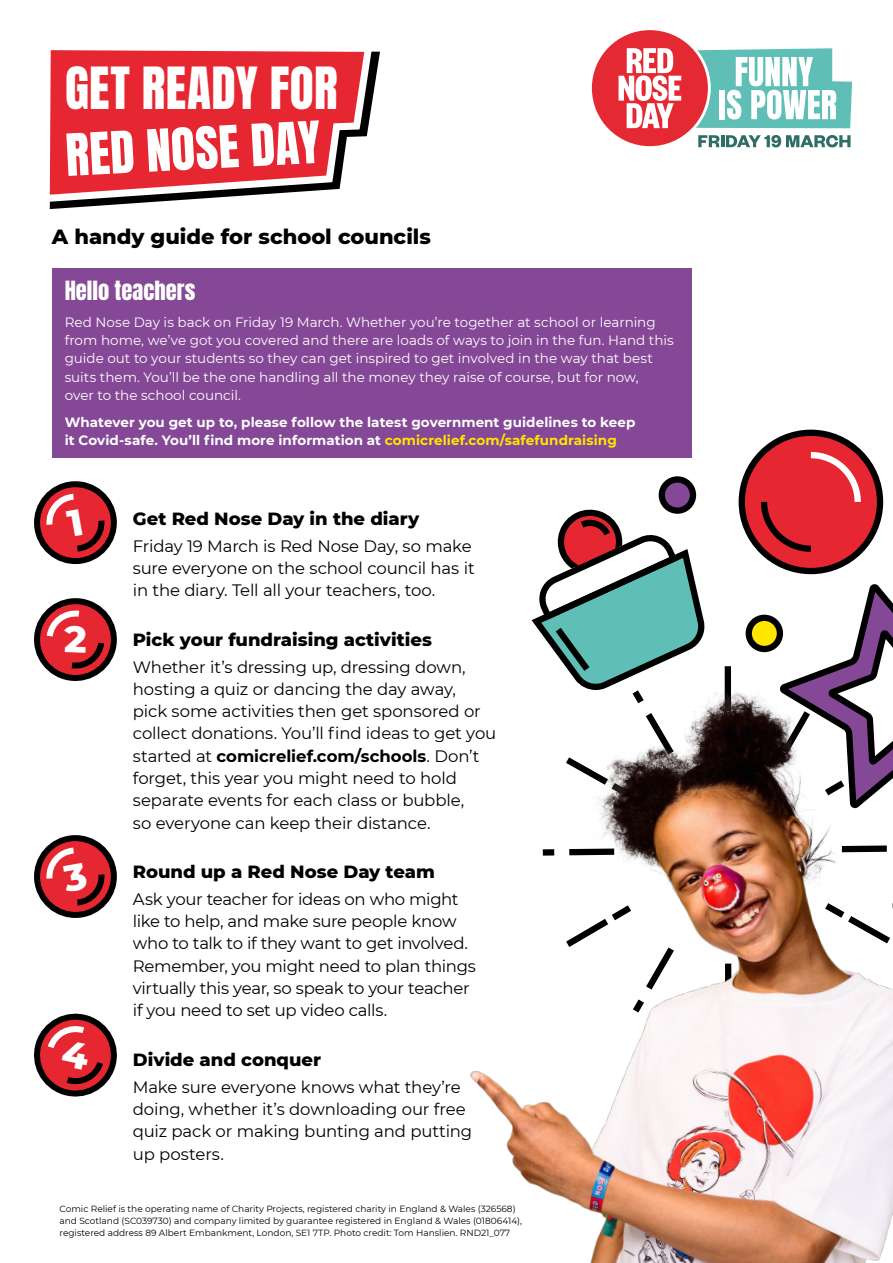
<style>
.page{position:relative;width:893px;height:1263px;background:#fff}
.page>*{position:absolute;margin:0;border:0;box-sizing:border-box;transform-origin:0 0}
.t1{font:49.5px "Anton";letter-spacing:.01em;color:#fff}
.t2{font:22.5px "Anton";color:#fff}
.t3{font:800 21px "Montserrat";color:#000}
.t4{font:800 18px "Montserrat";color:#000}
.t5{font:16.5px/22.4px "Montserrat";letter-spacing:-.01em;color:#000}
.t6{font:13.5px/18.1px "Montserrat";color:#fff}
.t7{font:700 13.5px/18.3px "Montserrat";letter-spacing:.005em;color:#fff}
.t8{font:9px/12.1px "Montserrat";color:#000}
.s1{color:#ffe600}
.s2{font-weight:700}
</style>
<div class="page">
<svg style="left:739px;top:430px;width:144px;height:144px"></svg>
<svg style="left:748px;top:584px;width:145px;height:40px"></svg>
<svg style="left:532px;top:476px;width:173px;height:148px"></svg>
<svg style="left:50px;top:51px;width:330px;height:158px"></svg>
<svg style="left:49px;top:50px;width:324px;height:152px;background:#de474f"></svg>
<svg style="left:591px;top:30px;width:261px;height:118px"></svg>
<div style="left:52px;top:268px;width:639px;height:190px;background:#854896"></div>
<img style="left:470px;top:624px;width:423px;height:639px">
<svg style="left:34px;top:481px;width:83px;height:84px"></svg>
<svg style="left:35px;top:598px;width:81px;height:82px"></svg>
<svg style="left:34px;top:835px;width:83px;height:83px"></svg>
<svg style="left:34px;top:1013px;width:83px;height:84px"></svg>
<h1 class="t1" style="left:65px;top:63px;width:274px">GET READY FOR</h1>
<h1 class="t1" style="left:64px;top:130px;width:257px;rotate:-3deg">RED NOSE DAY</h1>
<p class="t3" style="left:52px;top:222px;width:381px">A handy guide for school councils</p>
<h2 class="t2" style="left:65px;top:279px;width:132px">Hello teachers</h2>
<p class="t6" style="left:65px;top:313px;width:610px">Red Nose Day is back on Friday 19 March. Whether you’re together at school or learning from home, we’ve got you covered and there are loads of ways to join in the fun. Hand this guide out to your students so they can get inspired to get involved in the way that best suits them. You’ll be the one handling all the money they raise of course, but for now,<br>over to the school council.</p>
<p class="t7" style="left:65px;top:412px;width:572px">Whatever you get up to, please follow the latest government guidelines to keep it Covid-safe. You’ll find more information at <span class="s1">comicrelief.com/safefundraising</span></p>
<p class="t4" style="left:133px;top:506px;width:288px">Get Red Nose Day in the diary</p>
<p class="t5" style="left:133px;top:534px;width:343px">Friday 19 March is Red Nose Day, so make sure everyone on the school council has it in the diary. Tell all your teachers, too.</p>
<p class="t4" style="left:133px;top:626px;width:300px">Pick your fundraising activities</p>
<p class="t5" style="left:133px;top:655px;width:365px">Whether it’s dressing up, dressing down, hosting a quiz or dancing the day away,<br>pick some activities then get sponsored or collect donations. You’ll find ideas to get you started at <span class="s2">comicrelief.com/schools</span>. Don’t forget, this year you might need to hold separate events for each class or bubble,<br>so everyone can keep their distance.</p>
<p class="t4" style="left:133px;top:859px;width:304px">Round up a Red Nose Day team</p>
<p class="t5" style="left:133px;top:887px;width:344px">Ask your teacher for ideas on who might like to help, and make sure people know who to talk to if they want to get involved.<br>Remember, you might need to plan things virtually this year, so speak to your teacher if you need to set up video calls.</p>
<p class="t4" style="left:133px;top:1046px;width:190px">Divide and conquer</p>
<p class="t5" style="left:133px;top:1075px;width:341px">Make sure everyone knows what they’re doing, whether it’s downloading our free quiz pack or making bunting and putting up posters.</p>
<p class="t8" style="left:60px;top:1202px;width:464px">Comic Relief is the operating name of Charity Projects, registered charity in England &amp; Wales (326568) and Scotland (SC039730) and company limited by guarantee registered in England &amp; Wales (01806414), registered address 89 Albert Embankment, London, SE1 7TP. Photo credit: Tom Hanslien. RND21_077</p>
</div>
